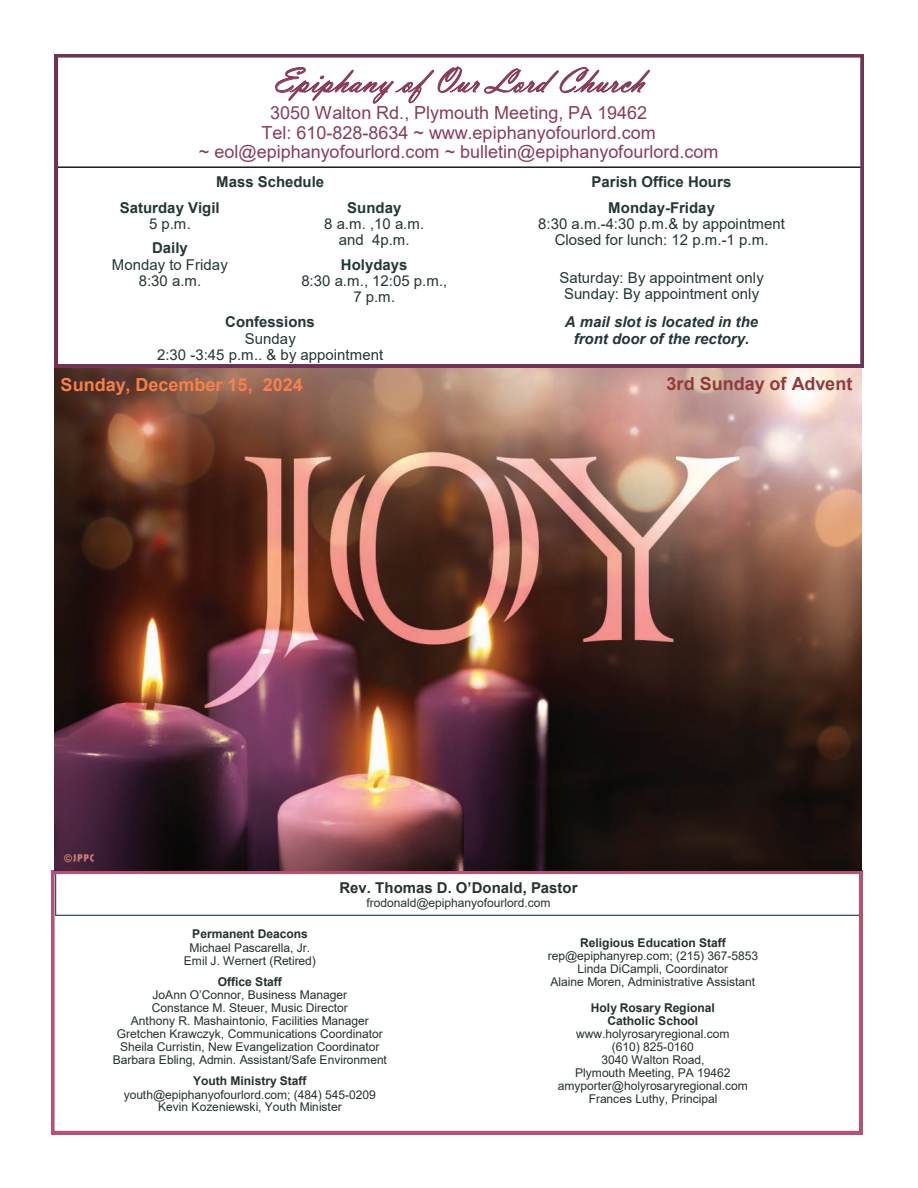
<style>
.page{position:relative;width:918px;height:1188px;background:#fff}
.page>*{position:absolute;margin:0;border:0;box-sizing:border-box;transform-origin:0 0}
.t1{font:36px "Vladimir Script";color:#873c5c}
.t2{font:18px/19.6px "Arial";color:#873c5c;text-align:center}
.t3{font:700 18px "Arial";color:#f5804b}
.t4{font:700 18px "Arial";color:#913b3a}
.t5{font:15px/16.4px "Arial";color:#243637;text-align:center}
.t6{font:700 15px "Arial";color:#243637}
.t7{font:italic 700 15px/16.4px "Arial";color:#243637;text-align:center}
.t8{font:700 15px "Arial";color:#263230}
.t9{font:12px/13px "Arial";letter-spacing:-.005em;color:#23312c;text-align:center}
.t10{font:700 12px/13.2px "Arial";color:#23312c;text-align:center}
.t11{font:12px "Arial";letter-spacing:-.005em;color:#263230}
</style>
<div class="page">
<svg style="left:55px;top:54px;width:809px;height:313px"></svg>
<svg style="left:51px;top:871px;width:811px;height:263px"></svg>
<img style="left:55px;top:368px;width:806px;height:502px">
<h1 class="t1" style="left:273px;top:60px;width:372px">Epiphany of Our Lord Church</h1>
<h2 class="t2" style="left:199px;top:103px;width:521px">3050 Walton Rd., Plymouth Meeting, PA 19462<br>Tel: 610-828-8634 ~ www.epiphanyofourlord.com<br>~ eol@epiphanyofourlord.com ~ bulletin@epiphanyofourlord.com</h2>
<p class="t6" style="left:216px;top:173px;width:110px">Mass Schedule</p>
<p class="t6" style="left:592px;top:173px;width:141px">Parish Office Hours</p>
<p class="t6" style="left:120px;top:199px;width:101px">Saturday Vigil</p>
<p class="t5" style="left:149px;top:216px;width:43px">5 p.m.</p>
<p class="t6" style="left:152px;top:240px;width:37px">Daily</p>
<p class="t5" style="left:112px;top:256px;width:117px">Monday to Friday<br>8:30 a.m.</p>
<p class="t6" style="left:347px;top:199px;width:56px">Sunday</p>
<p class="t5" style="left:324px;top:216px;width:102px">8 a.m. ,10 a.m. and 4p.m.</p>
<p class="t6" style="left:341px;top:256px;width:68px">Holydays</p>
<p class="t5" style="left:301px;top:273px;width:148px">8:30 a.m., 12:05 p.m.,<br>7 p.m.</p>
<p class="t5" style="left:560px;top:269px;width:206px;text-align:left">Saturday: By appointment only<br>Sunday: By appointment only</p>
<p class="t6" style="left:225px;top:314px;width:91px">Confessions</p>
<p class="t5" style="left:157px;top:331px;width:228px">Sunday<br>2:30 -3:45 p.m.. &amp; by appointment</p>
<p class="t6" style="left:608px;top:199px;width:108px">Monday-Friday</p>
<p class="t5" style="left:538px;top:216px;width:248px">8:30 a.m.-4:30 p.m.&amp; by appointment<br>Closed for lunch: 12 p.m.-1 p.m.</p>
<p class="t7" style="left:565px;top:314px;width:195px">A mail slot is located in the front door of the rectory.</p>
<h2 class="t3" style="left:61px;top:375px;width:244px">Sunday, December 15, 2024</h2>
<h2 class="t4" style="left:667px;top:374px;width:187px">3rd Sunday of Advent</h2>
<p class="t8" style="left:339px;top:880px;width:240px">Rev. Thomas D. O’Donald, Pastor</p>
<p class="t11" style="left:366px;top:896px;width:186px">frodonald@epiphanyofourlord.com</p>
<p class="t10" style="left:192px;top:928px;width:117px">Permanent Deacons</p>
<p class="t9" style="left:184px;top:941px;width:133px">Michael Pascarella, Jr.<br>Emil J. Wernert (Retired)</p>
<p class="t10" style="left:218px;top:975px;width:66px">Office Staff</p>
<p class="t9" style="left:113px;top:988px;width:276px">JoAnn O’Connor, Business Manager<br>Constance M. Steuer, Music Director<br>Anthony R. Mashaintonio, Facilities Manager Gretchen Krawczyk, Communications Coordinator Sheila Curristin, New Evangelization Coordinator Barbara Ebling, Admin. Assistant/Safe Environment</p>
<p class="t10" style="left:193px;top:1075px;width:115px">Youth Ministry Staff</p>
<p class="t9" style="left:124px;top:1088px;width:254px">youth@epiphanyofourlord.com; (484) 545-0209<br>Kevin Kozeniewski, Youth Minister</p>
<p class="t10" style="left:580px;top:936px;width:147px">Religious Education Staff</p>
<p class="t9" style="left:548px;top:949px;width:212px">rep@epiphanyrep.com; (215) 367-5853<br>Linda DiCampli, Coordinator<br>Alaine Moren, Administrative Assistant</p>
<p class="t10" style="left:591px;top:1001px;width:126px">Holy Rosary Regional<br>Catholic School</p>
<p class="t9" style="left:558px;top:1027px;width:192px">www.holyrosaryregional.com<br>(610) 825-0160<br>3040 Walton Road,<br>Plymouth Meeting, PA 19462 amyporter@holyrosaryregional.com<br>Frances Luthy, Principal</p>
</div>
